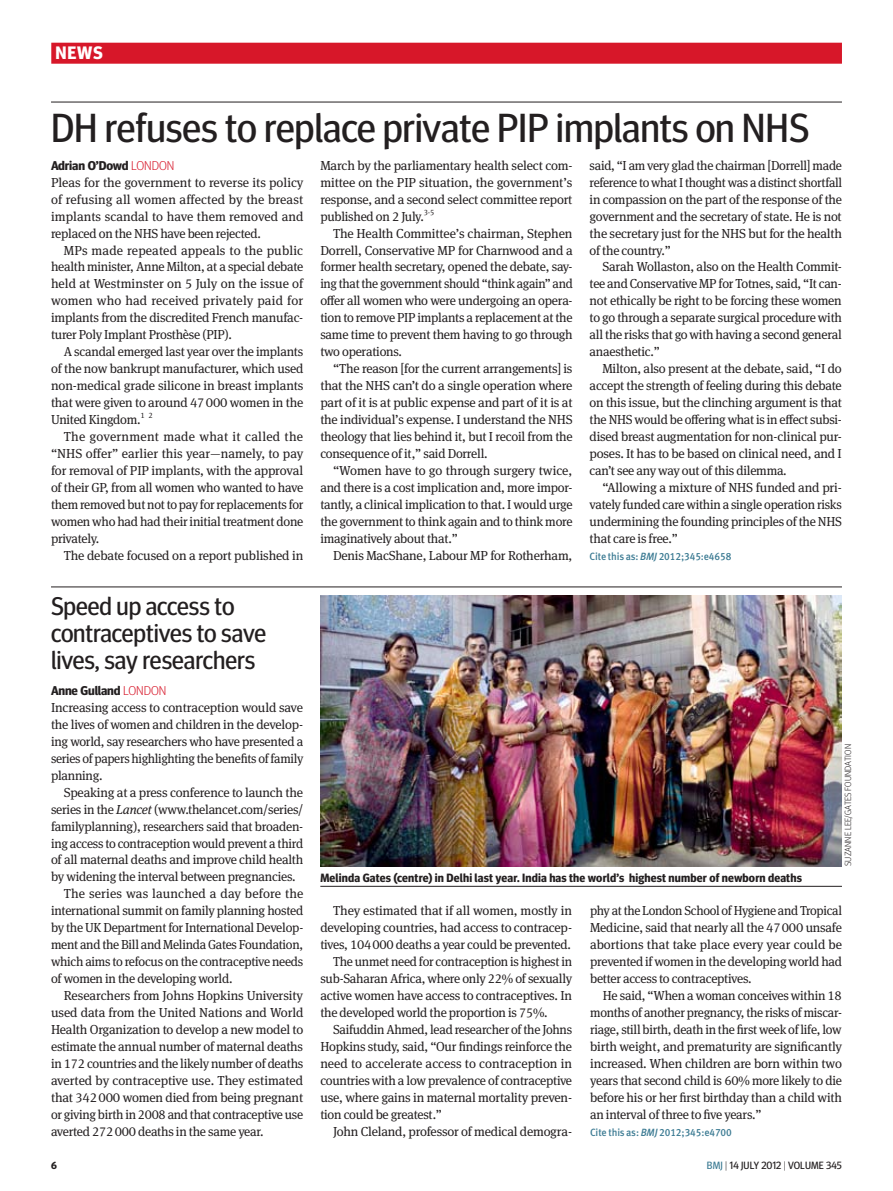
<style>
.page{position:relative;width:893px;height:1191px;background:#fff}
.page>*{position:absolute;margin:0;border:0;box-sizing:border-box;transform-origin:0 0}
.news_head_27{font:40.5px "Meta Headline OT";color:#231f20}
.news_head_17{font:25.5px/27px "Meta Headline OT";color:#231f20}
.Section-Strap_Red_Le{font:700 18px "Meta Headline OT";color:#fff}
.body_indent{font:13.05px/17px "Meta Serif Pro";letter-spacing:-.02em;color:#231f20;text-align:justify}
.body{font:13.05px/17px "Meta Serif Pro";letter-spacing:-.025em;color:#231f20;text-align:justify}
.body_indent-2{font:13.05px/17px "Meta Serif Pro";letter-spacing:-.02em;color:#231f20;text-align:justify;scale:.96 1}
.news_byline_author{font:700 12.75px "Meta Headline OT";letter-spacing:-.01em;color:#231f20}
.t1{font:700 12px "Meta Headline OT";letter-spacing:.015em;color:#231f20}
.citation{font:500 10.5px "Meta Pro";letter-spacing:-.01em;color:#3c7b93;scale:.95 1}
.t2{font:10.5px "Meta Headline OT";letter-spacing:.01em;color:#231f20}
.t3{font:700 10.5px "Meta Headline OT";color:#231f20}
.credit{font:300 9px "Meta Headline OT";letter-spacing:.015em;color:#231f20}
.body_indent-3{font:7.8px "Meta Serif Pro";color:#231f20}
.s1{font-weight:300;color:#d71729}
.s2{font-style:italic}
.s3{color:#3c7b93}
.s4{font-weight:300}
</style>
<div class="page">
<div style="left:51px;top:43px;width:791px;height:21px;background:#d71729"></div>
<hr style="left:51px;top:102px;width:791px;height:1px;background:#231f20">
<img style="left:320px;top:595px;width:522px;height:272px">
<hr style="left:320px;top:886px;width:522px;height:1px;background:#231f20">
<hr style="left:51px;top:586px;width:791px;height:1px;background:#231f20">
<p class="Section-Strap_Red_Le" style="left:56px;top:42px;width:48px">NEWS</p>
<p class="news_head_27" style="left:51px;top:103px;width:760px">DH refuses to replace private PIP implants on NHS</p>
<p class="news_byline_author" style="left:51px;top:158px;width:125px">Adrian O’Dowd <span class="s1">LONDON</span></p>
<p class="body" style="left:51px;top:173px;width:254px">Pleas for the government to reverse its policy of refusing all women affected by the breast implants scandal to have them removed and replaced on the NHS have been rejected.</p>
<p class="body_indent" style="left:51px;top:241px;width:254px;text-indent:13px">MPs made repeated appeals to the public health minister, Anne Milton, at a special debate held at Westminster on 5 July on the issue of women who had received privately paid for implants from the discredited French manufac&shy;turer Poly Implant Prosthèse (PIP).</p>
<p class="body_indent" style="left:51px;top:342px;width:254px;text-indent:13px">A scandal emerged last year over the implants of the now bankrupt manufacturer, which used non-medical grade silicone in breast implants that were given to around 47000 women in the United Kingdom.<sup>1</sup> <sup>2</sup></p>
<p class="body_indent" style="left:51px;top:427px;width:254px;text-indent:13px">The government made what it called the “NHS offer” earlier this year—namely, to pay for removal of PIP implants, with the approval of their GP, from all women who wanted to have them removed but not to pay for replacements for women who had had their initial treatment done privately.</p>
<p class="body_indent" style="left:64px;top:546px;width:241px">The debate focused on a report published in</p>
<p class="news_head_17" style="left:51px;top:592px;width:217px">Speed up access to contraceptives to save lives, say researchers</p>
<p class="news_byline_author" style="left:51px;top:683px;width:117px">Anne Gulland <span class="s1">LONDON</span></p>
<p class="body" style="left:51px;top:698px;width:254px">Increasing access to contraception would save the lives of women and children in the develop&shy;ing world, say researchers who have presented a series of papers highlighting the benefits of family planning.</p>
<p class="body_indent" style="left:51px;top:783px;width:254px;text-indent:13px">Speaking at a press conference to launch the series in the <span class="s2">Lancet</span> (www.thelancet.com/series/ familyplanning), researchers said that broaden&shy;ing access to contraception would prevent a third of all maternal deaths and improve child health by widening the interval between pregnancies.</p>
<p class="body_indent" style="left:51px;top:884px;width:254px;text-indent:13px">The series was launched a day before the international summit on family planning hosted by the UK Department for International Develop&shy;ment and the Bill and Melinda Gates Foundation, which aims to refocus on the contraceptive needs of women in the developing world.</p>
<p class="body_indent" style="left:51px;top:986px;width:254px;text-indent:13px">Researchers from Johns Hopkins University used data from the United Nations and World Health Organization to develop a new model to estimate the annual number of maternal deaths in 172 countries and the likely number of deaths averted by contraceptive use. They estimated that 342000 women died from being pregnant or giving birth in 2008 and that contraceptive use averted 272000 deaths in the same year.</p>
<p class="body_indent" style="left:320px;top:156px;width:254px">March by the parliamentary health select com&shy;mittee on the PIP situation, the government’s response, and a second select committee report published on 2 July.</p>
<p class="body_indent-3" style="left:424px;top:206px;width:12px">3‑5</p>
<p class="body_indent" style="left:320px;top:224px;width:254px;text-indent:13px">The Health Committee’s chairman, Stephen Dorrell, Conservative MP for Charnwood and a former health secretary, opened the debate, say&shy;ing that the government should “think again” and offer all women who were undergoing an opera&shy;tion to remove PIP implants a replacement at the same time to prevent them having to go through two operations.</p>
<p class="body_indent" style="left:320px;top:359px;width:254px;text-indent:13px">“The reason [for the current arrangements] is that the NHS can’t do a single operation where part of it is at public expense and part of it is at the individual’s expense. I understand the NHS theology that lies behind it, but I recoil from the consequence of it,” said Dorrell.</p>
<p class="body_indent" style="left:320px;top:461px;width:254px;text-indent:13px">“Women have to go through surgery twice, and there is a cost implication and, more impor&shy;tantly, a clinical implication to that. I would urge the government to think again and to think more imaginatively about that.”</p>
<p class="body_indent" style="left:333px;top:546px;width:241px">Denis MacShane, Labour MP for Rotherham,</p>
<p class="body_indent" style="left:590px;top:156px;width:254px">said, “I am very glad the chairman [Dorrell] made reference to what I thought was a distinct shortfall in compassion on the part of the response of the government and the secretary of state. He is not the secretary just for the NHS but for the health of the country.”</p>
<p class="body_indent" style="left:590px;top:258px;width:254px;text-indent:13px">Sarah Wollaston, also on the Health Commit&shy;tee and Conservative MP for Totnes, said, “It can&shy;not ethically be right to be forcing these women to go through a separate surgical procedure with all the risks that go with having a second general anaesthetic.”</p>
<p class="body_indent" style="left:590px;top:359px;width:254px;text-indent:13px">Milton, also present at the debate, said, “I do accept the strength of feeling during this debate on this issue, but the clinching argument is that the NHS would be offering what is in effect subsi&shy;dised breast augmentation for non-clinical pur&shy;poses. It has to be based on clinical need, and I can’t see any way out of this dilemma.</p>
<p class="body_indent" style="left:590px;top:478px;width:254px;text-indent:13px">“Allowing a mixture of NHS funded and pri&shy;vately funded care within a single operation risks undermining the founding principles of the NHS that care is free.”</p>
<p class="citation" style="left:590px;top:548px;width:151px">Cite this as: <span class="s2">BMJ</span> 2012;345:e4658</p>
<p class="credit" style="left:843px;top:866px;width:124px;rotate:-90deg">SUZANNE LEE/GATES FOUNDATION</p>
<p class="t1" style="left:320px;top:870px;width:483px">Melinda Gates (centre) in Delhi last year. India has the world’s highest number of newborn deaths</p>
<p class="body_indent" style="left:320px;top:901px;width:253px;text-indent:13px">They estimated that if all women, mostly in developing countries, had access to contracep&shy;tives, 104000 deaths a year could be prevented.</p>
<p class="body_indent" style="left:320px;top:952px;width:253px;text-indent:13px">The unmet need for contraception is highest in sub-Saharan Africa, where only 22% of sexually active women have access to contraceptives. In the developed world the proportion is 75%.</p>
<p class="body_indent" style="left:320px;top:1020px;width:253px;text-indent:13px">Saifuddin Ahmed, lead researcher of the Johns Hopkins study, said, “Our findings reinforce the need to accelerate access to contraception in countries with a low prevalence of contraceptive use, where gains in maternal mortality preven&shy;tion could be greatest.”</p>
<p class="body_indent" style="left:333px;top:1121px;width:241px">John Cleland, professor of medical demogra-</p>
<p class="body_indent-2" style="left:590px;top:901px;width:264px">phy at the London School of Hygiene and Tropical Medicine, said that nearly all the 47000 unsafe abortions that take place every year could be prevented if women in the developing world had better access to contraceptives.</p>
<p class="body_indent" style="left:590px;top:986px;width:253px;text-indent:13px">He said, “When a woman conceives within 18 months of another pregnancy, the risks of miscar&shy;riage, still birth, death in the first week of life, low birth weight, and prematurity are significantly increased. When children are born within two years that second child is 60% more likely to die before his or her first birthday than a child with an interval of three to five years.”</p>
<p class="citation" style="left:590px;top:1123px;width:151px">Cite this as: <span class="s2">BMJ</span> 2012;345:e4700</p>
<p class="t3" style="left:51px;top:1159px;width:7px">6</p>
<p class="t2" style="left:707px;top:1159px;width:137px"><span class="s3">BMJ</span> <span class="s4">|</span> 14 JULY 2012 <span class="s4">|</span> VOLUME 345</p>
</div>
